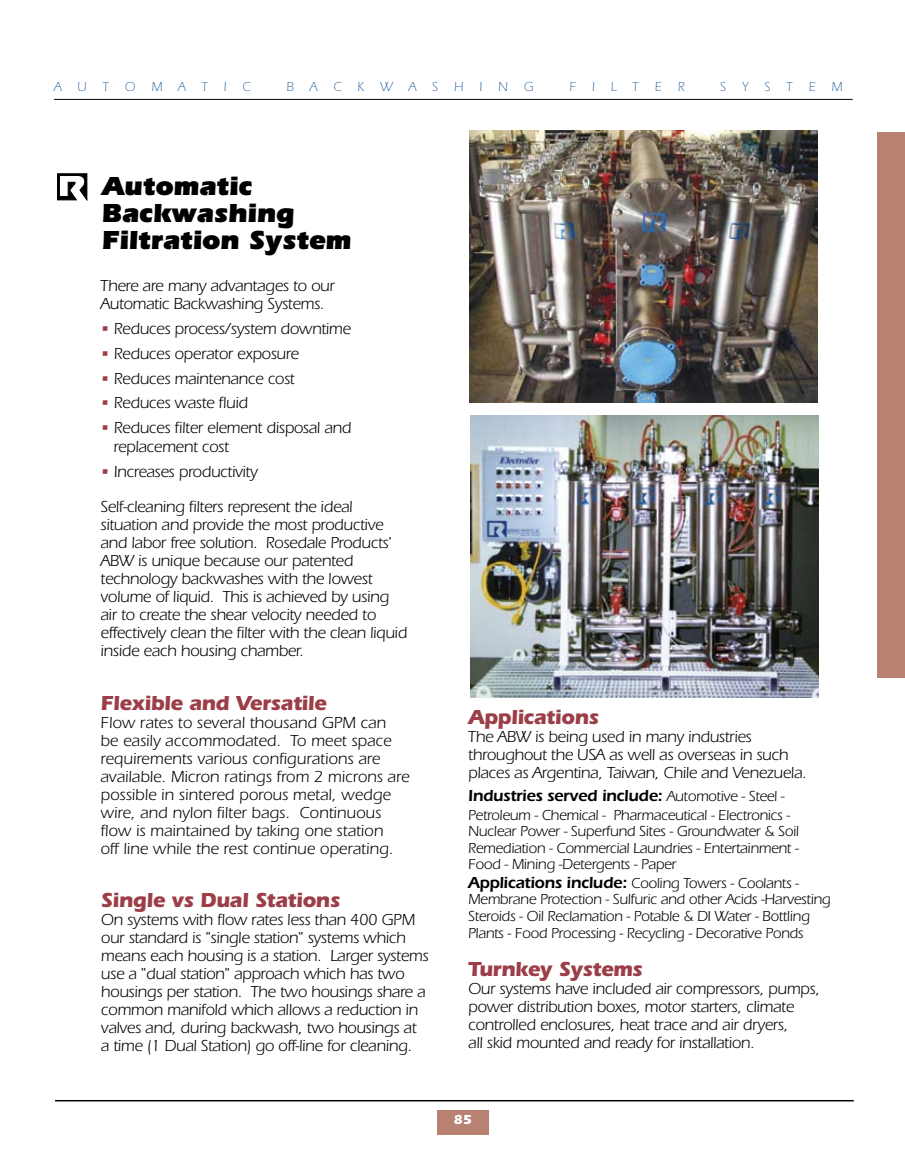
<style>
.page{position:relative;width:905px;height:1175px;background:#fff}
.page>*{position:absolute;margin:0;border:0;box-sizing:border-box;transform-origin:0 0}
.t1{font:900 27px/27px "ITC Eras Std";letter-spacing:-.01em;color:#000}
.t2{font:700 21px "ITC Eras Std";letter-spacing:-.02em;color:#9c3e48}
.t3{font:16.5px/18px "ITC Eras Std";letter-spacing:-.02em;color:#000}
.t4{font:16.5px/18px "ITC Eras Std";color:#000}
.t5{font:600 16.5px "ITC Eras Std";letter-spacing:-.02em;color:#000}
.t6{font:15px/16.5px "ITC Eras Std";letter-spacing:-.02em;color:#000}
.t7{font:300 13.5px "ITC Eras Std";color:#004990}
.t8{font:700 13.5px "ITC Eras Std";color:#fff}
.s1{color:#9c3e48}
.s2{font-weight:400;font-size:15px}
.s3{font-weight:600;font-size:16.5px}
</style>
<div class="page">
<hr style="left:55px;top:1100px;width:798px;height:1px;background:#000">
<div style="left:878px;top:133px;width:26px;height:545px;background:#b88172"></div>
<div style="left:437px;top:1110px;width:51px;height:24px;background:#b88172"></div>
<svg style="left:57px;top:174px;width:30px;height:26px"></svg>
<img style="left:470px;top:130px;width:347px;height:273px">
<img style="left:471px;top:416px;width:347px;height:281px">
<hr style="left:54px;top:99px;width:798px;height:1px;background:#000">
<p class="t7" style="left:54px;top:79px;width:198px">A U T O M A T I C</p>
<p class="t7" style="left:286px;top:79px;width:249px">B A C K W A S H I N G</p>
<p class="t7" style="left:569px;top:79px;width:116px">F I L T E R</p>
<p class="t7" style="left:720px;top:79px;width:124px">S Y S T E M</p>
<h1 class="t1" style="left:102px;top:173px;width:251px">Automatic<br>Backwashing<br>Filtration System</h1>
<p class="t3" style="left:100px;top:277px;width:236px">There are many advantages to our<br>Automatic Backwashing Systems.</p>
<p class="t3" style="left:100px;top:320px;width:252px"><span class="s1">•</span> Reduces process/system downtime</p>
<p class="t3" style="left:100px;top:345px;width:200px"><span class="s1">•</span> Reduces operator exposure</p>
<p class="t3" style="left:100px;top:369px;width:196px"><span class="s1">•</span> Reduces maintenance cost</p>
<p class="t3" style="left:100px;top:394px;width:149px"><span class="s1">•</span> Reduces waste fluid</p>
<p class="t3" style="left:113px;top:418px;width:239px;line-height:18.8px;text-indent:-13px"><span class="s1">•</span> Reduces filter element disposal and replacement cost</p>
<p class="t3" style="left:100px;top:454px;width:253px;line-height:35.4px"><span class="s1">•</span> Increases productivity<br>Self-cleaning filters represent the ideal</p>
<p class="t3" style="left:100px;top:516px;width:308px">situation and provide the most productive and labor free solution. Rosedale Products' ABW is unique because our patented technology backwashes with the lowest volume of liquid. This is achieved by using air to create the shear velocity needed to effectively clean the filter with the clean liquid inside each housing chamber.</p>
<p class="t2" style="left:100px;top:691px;width:227px">Flexible and Versatile</p>
<p class="t4" style="left:100px;top:714px;width:310px">Flow rates to several thousand GPM can<br>be easily accommodated. To meet space requirements various configurations are available. Micron ratings from 2 microns are possible in sintered porous metal, wedge wire, and nylon filter bags. Continuous flow is maintained by taking one station<br>off line while the rest continue operating.</p>
<p class="t2" style="left:468px;top:704px;width:132px">Applications</p>
<p class="t3" style="left:468px;top:727px;width:340px">The ABW is being used in many industries throughout the USA as well as overseas in such places as Argentina, Taiwan, Chile and Venezuela.</p>
<p class="t5" style="left:468px;top:786px;width:318px">Industries served include: <span class="s2">Automotive - Steel -</span></p>
<p class="t6" style="left:468px;top:806px;width:332px">Petroleum - Chemical - Pharmaceutical - Electronics - Nuclear Power - Superfund Sites - Groundwater &amp; Soil Remediation - Commercial Laundries - Entertainment - Food - Mining -Detergents - Paper</p>
<p class="t6" style="left:468px;top:875px;width:364px"><span class="s3">Applications include:</span> Cooling Towers - Coolants - Membrane Protection - Sulfuric and other Acids -Harvesting Steroids - Oil Reclamation - Potable &amp; DI Water - Bottling Plants - Food Processing - Recycling - Decorative Ponds</p>
<p class="t2" style="left:468px;top:957px;width:176px">Turnkey Systems</p>
<p class="t3" style="left:468px;top:980px;width:353px">Our systems have included air compressors, pumps, power distribution boxes, motor starters, climate controlled enclosures, heat trace and air dryers,<br>all skid mounted and ready for installation.</p>
<p class="t2" style="left:101px;top:887px;width:240px">Single vs Dual Stations</p>
<p class="t3" style="left:101px;top:910px;width:329px">On systems with flow rates less than 400 GPM our standard is "single station" systems which means each housing is a station. Larger systems use a "dual station" approach which has two housings per station. The two housings share a common manifold which allows a reduction in valves and, during backwash, two housings at a time (1 Dual Station) go off-line for cleaning.</p>
<p class="t8" style="left:453px;top:1112px;width:20px">85</p>
</div>
